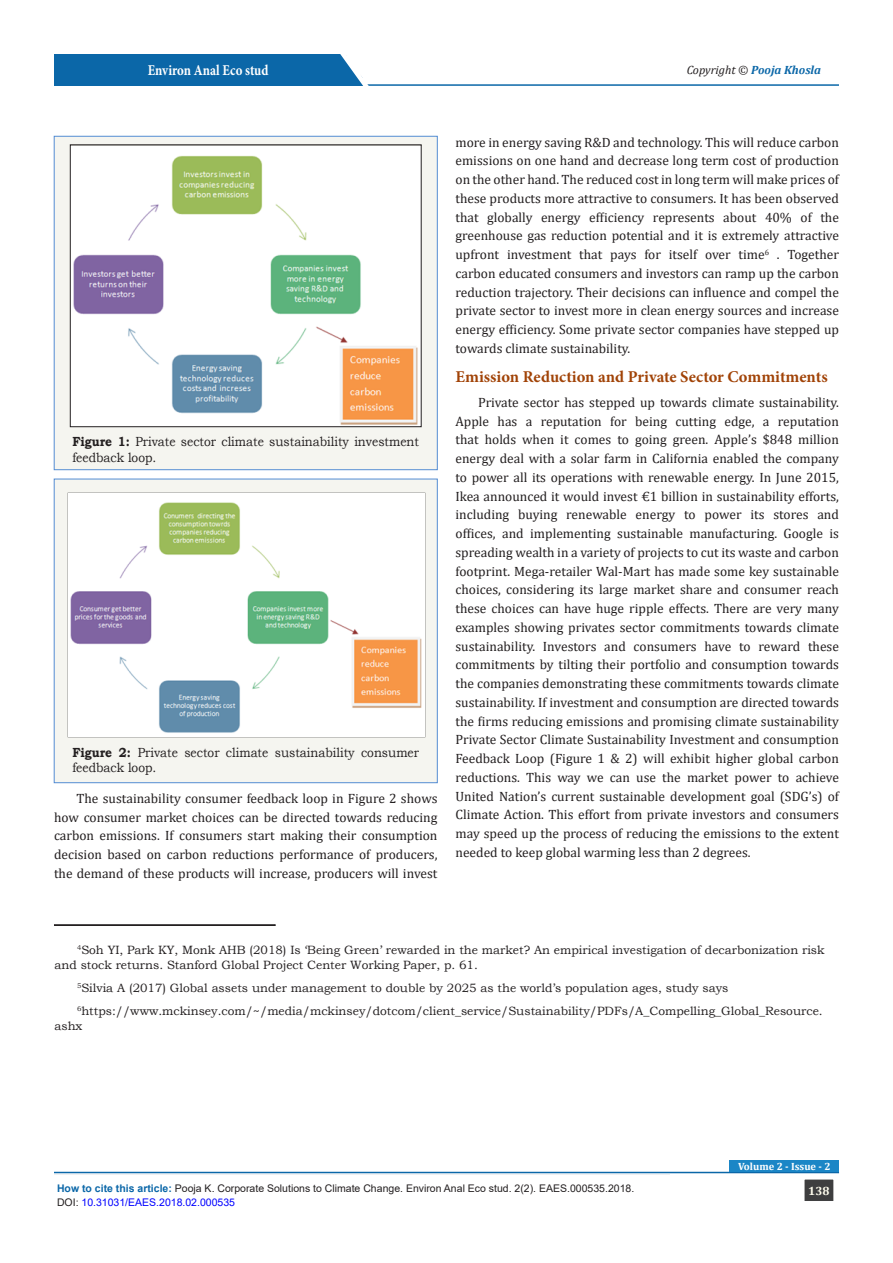
<style>
.page{position:relative;width:893px;height:1263px;background:#fff}
.page>*{position:absolute;margin:0;border:0;box-sizing:border-box;transform-origin:0 0}
.t1{font:700 16.5px "Minion Pro";color:#a14307}
.t2{font:700 15px "Minion Pro";color:#fff;scale:.86 1}
.t3{font:13.5px/18.8px "Cambria";color:#231f20;text-align:justify}
.t4{font:13.2px/15.9px "Bookman Old Style";color:#231f20;scale:.91 1}
.t5{font:12px/14.4px "Bookman Old Style";color:#231f20}
.t6{font:italic 700 12px "Cambria";color:#0b67a8}
.t7{font:700 12px "Cambria";color:#fffdee}
.t8{font:10.5px "Arial";color:#231f20}
.t9{font:10.5px "Arial";color:#00f}
.t10{font:700 10.5px "Cambria";color:#fff}
.s1{font-weight:400;color:#231f20}
.s2{font-weight:700}
.s3{font-weight:700;color:#0b67a8}
.s4{color:#231f20}
</style>
<div class="page">
<hr style="left:206px;top:84px;width:633px;height:2px;background:#0b67a8">
<div style="left:54px;top:54px;width:308px;height:32px;background:#0b67a8"></div>
<svg style="left:340px;top:54px;width:34px;height:32px"></svg>
<hr style="left:54px;top:1172px;width:785px;height:1px;background:#0b67a8">
<hr style="left:54px;top:1174px;width:615px;height:1px;background:#f0f0f0">
<div style="left:804px;top:1179px;width:30px;height:22px;background:#3e3e3f"></div>
<div style="left:804px;top:1179px;width:30px;height:23px;border:1px solid #fff"></div>
<div style="left:730px;top:1160px;width:109px;height:12px;background:#1b86c6"></div>
<div style="left:54px;top:136px;width:383px;height:334px;background:#f5f5f0"></div>
<div style="left:54px;top:136px;width:383px;height:334px;border:1px solid #548dd4"></div>
<img style="left:72px;top:147px;width:347px;height:278px">
<div style="left:70px;top:145px;width:351px;height:282px;border:1px solid #231f20"></div>
<div style="left:54px;top:479px;width:383px;height:304px;background:#f5f5f0"></div>
<div style="left:54px;top:479px;width:383px;height:304px;border:1px solid #548dd4"></div>
<img style="left:67px;top:493px;width:358px;height:244px">
<div style="left:54px;top:924px;width:222px;height:2px;border:1px solid #231f20"></div>
<p class="t2" style="left:148px;top:60px;width:142px">Environ Anal Eco stud</p>
<p class="t6" style="left:687px;top:61px;width:136px"><span class="s1">Copyright ©</span> Pooja Khosla</p>
<p class="t4" style="left:72px;top:434px;width:383px"><span class="s2">Figure 1:</span> Private sector climate sustainability investment feedback loop.</p>
<p class="t4" style="left:72px;top:744px;width:383px"><span class="s2">Figure 2:</span> Private sector climate sustainability consumer feedback loop.</p>
<p class="t3" style="left:54px;top:789px;width:385px;text-indent:22px">The sustainability consumer feedback loop in Figure 2 shows how consumer market choices can be directed towards reducing carbon emissions. If consumers start making their consumption decision based on carbon reductions performance of producers, the demand of these products will increase, producers will invest</p>
<p class="t3" style="left:455px;top:133px;width:385px">more in energy saving R&amp;D and technology. This will reduce carbon emissions on one hand and decrease long term cost of production on the other hand. The reduced cost in long term will make prices of these products more attractive to consumers. It has been observed that globally energy efficiency represents about 40% of the greenhouse gas reduction potential and it is extremely attractive upfront investment that pays for itself over time<sup>6</sup> . Together carbon educated consumers and investors can ramp up the carbon reduction trajectory. Their decisions can influence and compel the private sector to invest more in clean energy sources and increase energy efficiency. Some private sector companies have stepped up towards climate sustainability.</p>
<p class="t1" style="left:455px;top:365px;width:374px">Emission Reduction and Private Sector Commitments</p>
<p class="t3" style="left:455px;top:393px;width:385px;text-indent:22px">Private sector has stepped up towards climate sustainability.<br>Apple has a reputation for being cutting edge, a reputation that holds when it comes to going green. Apple’s $848 million energy deal with a solar farm in California enabled the company to power all its operations with renewable energy. In June 2015, Ikea announced it would invest €1 billion in sustainability efforts, including buying renewable energy to power its stores and offices, and implementing sustainable manufacturing. Google is spreading wealth in a variety of projects to cut its waste and carbon footprint. Mega-retailer Wal-Mart has made some key sustainable choices, considering its large market share and consumer reach these choices can have huge ripple effects. There are very many examples showing privates sector commitments towards climate sustainability. Investors and consumers have to reward these commitments by tilting their portfolio and consumption towards the companies demonstrating these commitments towards climate sustainability. If investment and consumption are directed towards the firms reducing emissions and promising climate sustainability Private Sector Climate Sustainability Investment and consumption Feedback Loop (Figure 1 &amp; 2) will exhibit higher global carbon reductions. This way we can use the market power to achieve United Nation’s current sustainable development goal (SDG’s) of Climate Action. This effort from private investors and consumers may speed up the process of reducing the emissions to the extent needed to keep global warming less than 2 degrees.</p>
<p class="t5" style="left:55px;top:943px;width:772px;text-indent:22px"><sup>4</sup>Soh YI, Park KY, Monk AHB (2018) Is ‘Being Green’ rewarded in the market? An empirical investigation of decarbonization risk and stock returns. Stanford Global Project Center Working Paper, p. 61.</p>
<p class="t5" style="left:77px;top:981px;width:653px"><sup>5</sup>Silvia A (2017) Global assets under management to double by 2025 as the world’s population ages, study says</p>
<p class="t5" style="left:55px;top:1004px;width:770px;text-indent:22px"><sup>6</sup>https://www.mckinsey.com/~/media/mckinsey/dotcom/client_service/Sustainability/PDFs/A_Compelling_Global_Resource. ashx</p>
<p class="t10" style="left:738px;top:1159px;width:94px">Volume 2 - Issue - 2</p>
<p class="t8" style="left:57px;top:1181px;width:579px"><span class="s3">How to cite this article:</span> Pooja K. Corporate Solutions to Climate Change. Environ Anal Eco stud. 2(2). EAES.000535.2018.</p>
<p class="t7" style="left:808px;top:1182px;width:23px">138</p>
<p class="t9" style="left:57px;top:1195px;width:180px"><span class="s4">DOI:</span> 10.31031/EAES.2018.02.000535</p>
</div>
